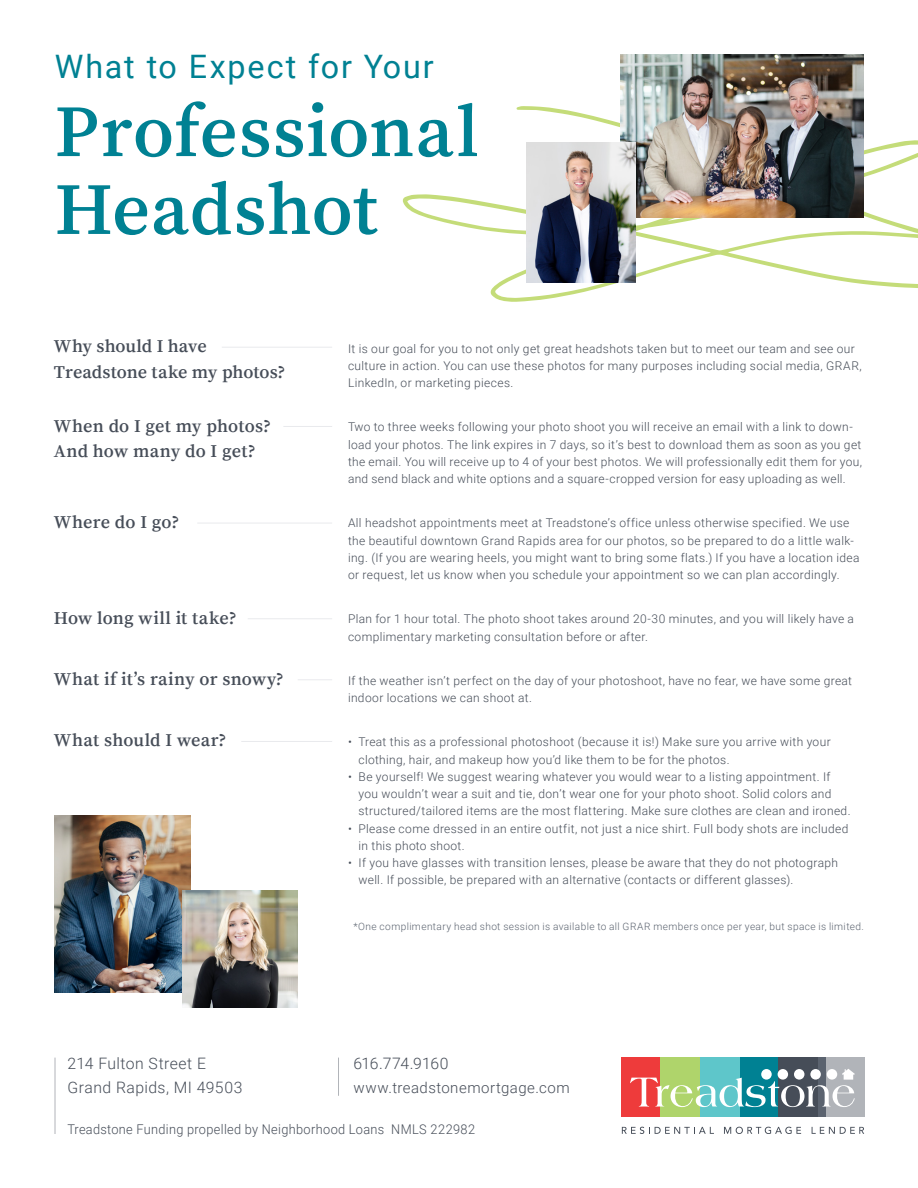
<style>
.page{position:relative;width:918px;height:1188px;background:#fff}
.page>*{position:absolute;margin:0;border:0;box-sizing:border-box;transform-origin:0 0}
.t1{font:600 73.5px "Source Serif Pro";letter-spacing:.005em;color:#008193}
.t2{font:32.25px "Roboto";letter-spacing:.055em;color:#008193}
.t3{font:600 18px "Source Serif Pro";letter-spacing:.01em;color:#464d58}
.t4{font:300 15.75px/24px "Roboto";letter-spacing:.025em;color:#464d58}
.t5{font:300 15.75px "Roboto";letter-spacing:-.03em;color:#464d58}
.t6{font:300 15px "Roboto";letter-spacing:.035em;color:#464d58}
.t7{font:300 13.35px "Roboto";letter-spacing:.025em;color:#464d58;scale:.95 1}
.t8{font:300 12px/17.2px "Roboto";letter-spacing:.03em;color:#464d58}
.t9{font:300 10.2px "Roboto";letter-spacing:.04em;color:#5b636f}
</style>
<div class="page">
<div style="left:739px;top:1058px;width:40px;height:59px;background:#008193"></div>
<div style="left:621px;top:1058px;width:40px;height:59px;background:#ee3b3b"></div>
<div style="left:779px;top:1058px;width:39px;height:59px;background:#464d58"></div>
<div style="left:825px;top:1058px;width:40px;height:59px;background:#b1b4b9"></div>
<div style="left:700px;top:1058px;width:39px;height:59px;background:#5ec6ca"></div>
<div style="left:661px;top:1058px;width:39px;height:59px;background:#afd46b"></div>
<div style="left:818px;top:1058px;width:7px;height:59px;background:#5b636f"></div>
<svg style="left:630px;top:1069px;width:225px;height:38px"></svg>
<svg style="left:622px;top:1127px;width:92px;height:7px"></svg>
<svg style="left:724px;top:1127px;width:77px;height:7px"></svg>
<svg style="left:812px;top:1127px;width:52px;height:7px"></svg>
<hr style="left:55px;top:1058px;width:1px;height:76px;background:#b1b4b9">
<hr style="left:338px;top:1058px;width:1px;height:38px;background:#b1b4b9">
<svg style="left:402px;top:106px;width:516px;height:196px"></svg>
<img style="left:621px;top:54px;width:243px;height:163px">
<img style="left:527px;top:143px;width:109px;height:139px">
<img style="left:54px;top:816px;width:137px;height:176px">
<img style="left:182px;top:890px;width:115px;height:118px">
<hr style="left:222px;top:347px;width:110px;height:1px;background:#e9eaed">
<hr style="left:248px;top:618px;width:84px;height:1px;background:#e9eaed">
<hr style="left:241px;top:741px;width:91px;height:1px;background:#e9eaed">
<hr style="left:298px;top:679px;width:34px;height:1px;background:#e9eaed">
<hr style="left:197px;top:523px;width:135px;height:1px;background:#e9eaed">
<hr style="left:283px;top:426px;width:49px;height:1px;background:#e9eaed">
<p class="t2" style="left:55px;top:44px;width:380px">What to Expect for Your</p>
<p class="t1" style="left:55px;top:89px;width:425px">Professional</p>
<p class="t1" style="left:55px;top:166px;width:325px">Headshot</p>
<p class="t3" style="left:54px;top:336px;width:154px">Why should I have</p>
<p class="t3" style="left:54px;top:361px;width:233px">Treadstone take my photos?</p>
<p class="t3" style="left:54px;top:415px;width:219px">When do I get my photos?</p>
<p class="t3" style="left:54px;top:441px;width:204px">And how many do I get?</p>
<p class="t3" style="left:54px;top:511px;width:127px">Where do I go?</p>
<p class="t3" style="left:54px;top:607px;width:184px">How long will it take?</p>
<p class="t3" style="left:54px;top:668px;width:232px">What if it’s rainy or snowy?</p>
<p class="t3" style="left:54px;top:730px;width:174px">What should I wear?</p>
<p class="t8" style="left:348px;top:339px;width:515px">It is our goal for you to not only get great headshots taken but to meet our team and see our culture in action. You can use these photos for many purposes including social media, GRAR,<br>LinkedIn, or marketing pieces.</p>
<p class="t8" style="left:348px;top:418px;width:516px">Two to three weeks following your photo shoot you will receive an email with a link to down&shy;load your photos. The link expires in 7 days, so it’s best to download them as soon as you get the email. You will receive up to 4 of your best photos. We will professionally edit them for you, and send black and white options and a square-cropped version for easy uploading as well.</p>
<p class="t8" style="left:348px;top:514px;width:513px">All headshot appointments meet at Treadstone’s office unless otherwise specified. We use the beautiful downtown Grand Rapids area for our photos, so be prepared to do a little walk&shy;ing. (If you are wearing heels, you might want to bring some flats.) If you have a location idea or request, let us know when you schedule your appointment so we can plan accordingly.</p>
<p class="t8" style="left:348px;top:610px;width:508px">Plan for 1 hour total. The photo shoot takes around 20-30 minutes, and you will likely have a complimentary marketing consultation before or after.</p>
<p class="t8" style="left:348px;top:671px;width:506px">If the weather isn’t perfect on the day of your photoshoot, have no fear, we have some great indoor locations we can shoot at.</p>
<p class="t8" style="left:358px;top:733px;width:474px;text-indent:-10px">• Treat this as a professional photoshoot (because it is!) Make sure you arrive with your clothing, hair, and makeup how you’d like them to be for the photos.</p>
<p class="t8" style="left:358px;top:767px;width:494px;text-indent:-10px">• Be yourself! We suggest wearing whatever you would wear to a listing appointment. If you wouldn’t wear a suit and tie, don’t wear one for your photo shoot. Solid colors and structured/tailored items are the most flattering. Make sure clothes are clean and ironed.</p>
<p class="t8" style="left:358px;top:819px;width:491px;text-indent:-10px">• Please come dressed in an entire outfit, not just a nice shirt. Full body shots are included in this photo shoot.</p>
<p class="t8" style="left:358px;top:854px;width:481px;text-indent:-10px">• If you have glasses with transition lenses, please be aware that they do not photograph well. If possible, be prepared with an alternative (contacts or different glasses).</p>
<p class="t9" style="left:353px;top:919px;width:512px">*One complimentary head shot session is available to all GRAR members once per year, but space is limited.</p>
<h3 class="t4" style="left:68px;top:1051px;width:176px">214 Fulton Street E<br>Grand Rapids, MI 49503</h3>
<h3 class="t5" style="left:353px;top:1053px;width:97px">616.774.9160</h3>
<p class="t6" style="left:353px;top:1078px;width:218px">www.treadstonemortgage.com</p>
<p class="t7" style="left:68px;top:1120px;width:431px">Treadstone Funding propelled by Neighborhood Loans NMLS 222982</p>
</div>
